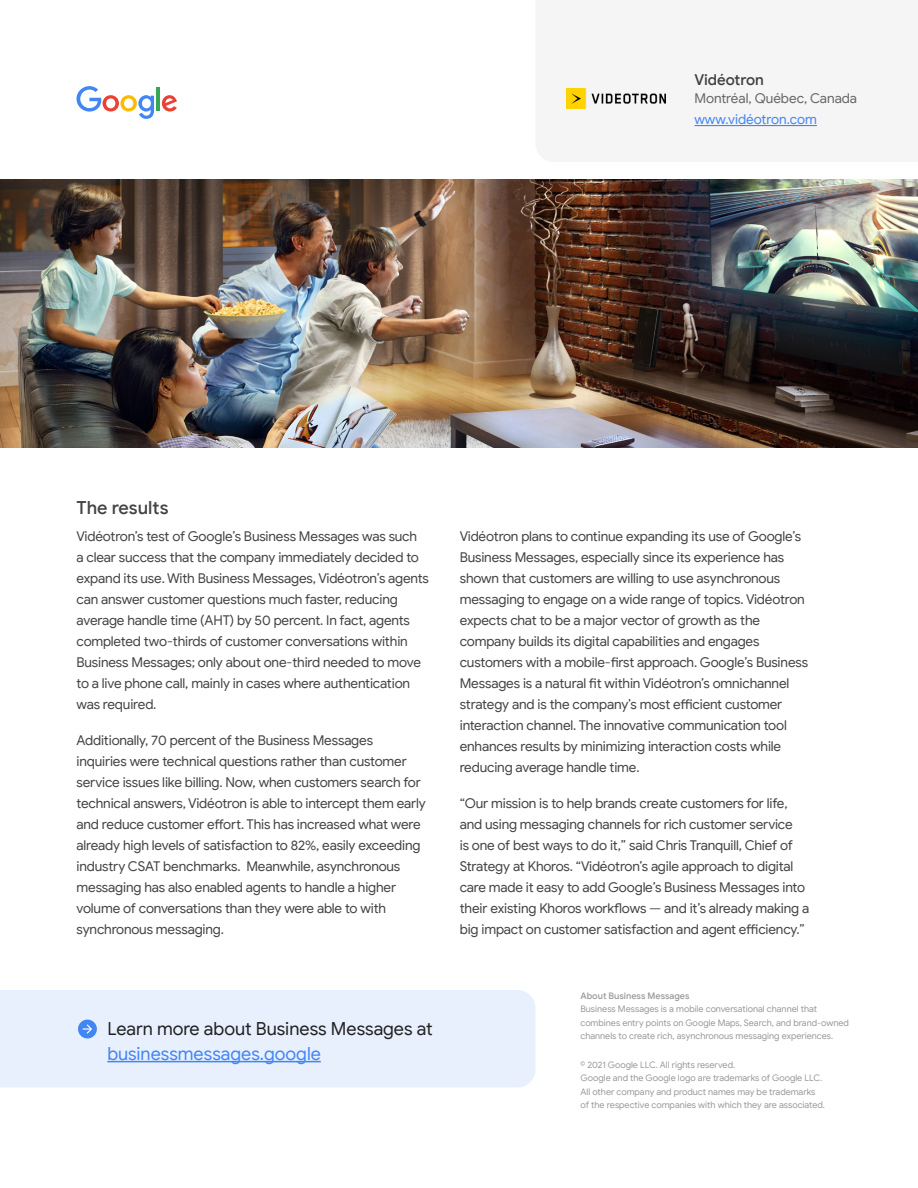
<style>
.page{position:relative;width:918px;height:1188px;background:#fff}
.page>*{position:absolute;margin:0;border:0;box-sizing:border-box;transform-origin:0 0}
.t1{font:18px "Google Sans";color:#212121}
.t2{font:18px "Google Sans";color:#4285f4}
.t3{font:500 18px "Google Sans";color:#434343}
.t4{font:500 15px "Google Sans";letter-spacing:-.005em;color:#3c4043}
.t5{font:13.5px/21px "Google Sans";letter-spacing:-.01em;color:#434343}
.t6{font:13.5px "Google Sans";color:#666}
.t7{font:13.5px "Google Sans";letter-spacing:-.005em;color:#4285f4}
.t8{font:9px/13.5px "Google Sans";color:#999}
.t9{font:500 9px "Google Sans";color:#999}
</style>
<div class="page">
<div style="left:0;top:990px;width:536px;height:98px;background:#e8f0fe"></div>
<hr style="left:107px;top:1061px;width:214px;height:1px;background:#4285f4">
<div style="left:78px;top:1020px;width:19px;height:18px;background:#4285f4;border-radius:50%"></div>
<svg style="left:83px;top:1024px;width:9px;height:10px"></svg>
<div style="left:566px;top:88px;width:251px;height:39px;background:#f5f5f5"></div>
<img style="left:0;top:179px;width:918px;height:269px">
<hr style="left:694px;top:125px;width:123px;height:1px;background:#4285f4">
<img style="left:567px;top:89px;width:98px;height:19px">
<svg style="left:77px;top:86px;width:77px;height:33px"></svg>
<hr style="left:157px;top:87px;width:3px;height:24px;background:#34a853">
<svg style="left:162px;top:95px;width:15px;height:17px"></svg>
<p class="t4" style="left:694px;top:71px;width:71px">Vidéotron</p>
<p class="t6" style="left:694px;top:90px;width:164px">Montréal, Québec, Canada</p>
<p class="t7" style="left:694px;top:111px;width:124px">www.vidéotron.com</p>
<h1 class="t3" style="left:76px;top:497px;width:94px">The results</h1>
<p class="t5" style="left:76px;top:526px;width:354px">Vidéotron’s test of Google’s Business Messages was such<br>a clear success that the company immediately decided to expand its use. With Business Messages, Vidéotron’s agents can answer customer questions much faster, reducing average handle time (AHT) by 50 percent. In fact, agents completed two-thirds of customer conversations within Business Messages; only about one-third needed to move to a live phone call, mainly in cases where authentication was required.</p>
<p class="t5" style="left:76px;top:730px;width:351px">Additionally, 70 percent of the Business Messages inquiries were technical questions rather than customer service issues like billing. Now, when customers search for technical answers, Vidéotron is able to intercept them early and reduce customer effort. This has increased what were already high levels of satisfaction to 82%, easily exceeding industry CSAT benchmarks. Meanwhile, asynchronous messaging has also enabled agents to handle a higher volume of conversations than they were able to with synchronous messaging.</p>
<h1 class="t1" style="left:107px;top:1018px;width:327px">Learn more about Business Messages at</h1>
<h1 class="t2" style="left:107px;top:1042px;width:215px">businessmessages.google</h1>
<p class="t5" style="left:460px;top:526px;width:350px">Vidéotron plans to continue expanding its use of Google’s Business Messages, especially since its experience has shown that customers are willing to use asynchronous messaging to engage on a wide range of topics. Vidéotron expects chat to be a major vector of growth as the company builds its digital capabilities and engages customers with a mobile-first approach. Google’s Business Messages is a natural fit within Vidéotron’s omnichannel strategy and is the company’s most efficient customer interaction channel. The innovative communication tool enhances results by minimizing interaction costs while reducing average handle time.</p>
<p class="t5" style="left:460px;top:793px;width:351px">“Our mission is to help brands create customers for life, and using messaging channels for rich customer service<br>is one of best ways to do it,” said Chris Tranquill, Chief of Strategy at Khoros. “Vidéotron’s agile approach to digital care made it easy to add Google’s Business Messages into their existing Khoros workflows — and it’s already making a big impact on customer satisfaction and agent efficiency.”</p>
<p class="t9" style="left:580px;top:990px;width:111px">About Business Messages</p>
<p class="t8" style="left:580px;top:1002px;width:270px">Business Messages is a mobile conversational channel that combines entry points on Google Maps, Search, and brand-owned channels to create rich, asynchronous messaging experiences.</p>
<p class="t8" style="left:580px;top:1058px;width:246px">© 2021 Google LLC. All rights reserved.<br>Google and the Google logo are trademarks of Google LLC.<br>All other company and product names may be trademarks of the respective companies with which they are associated.</p>
</div>
